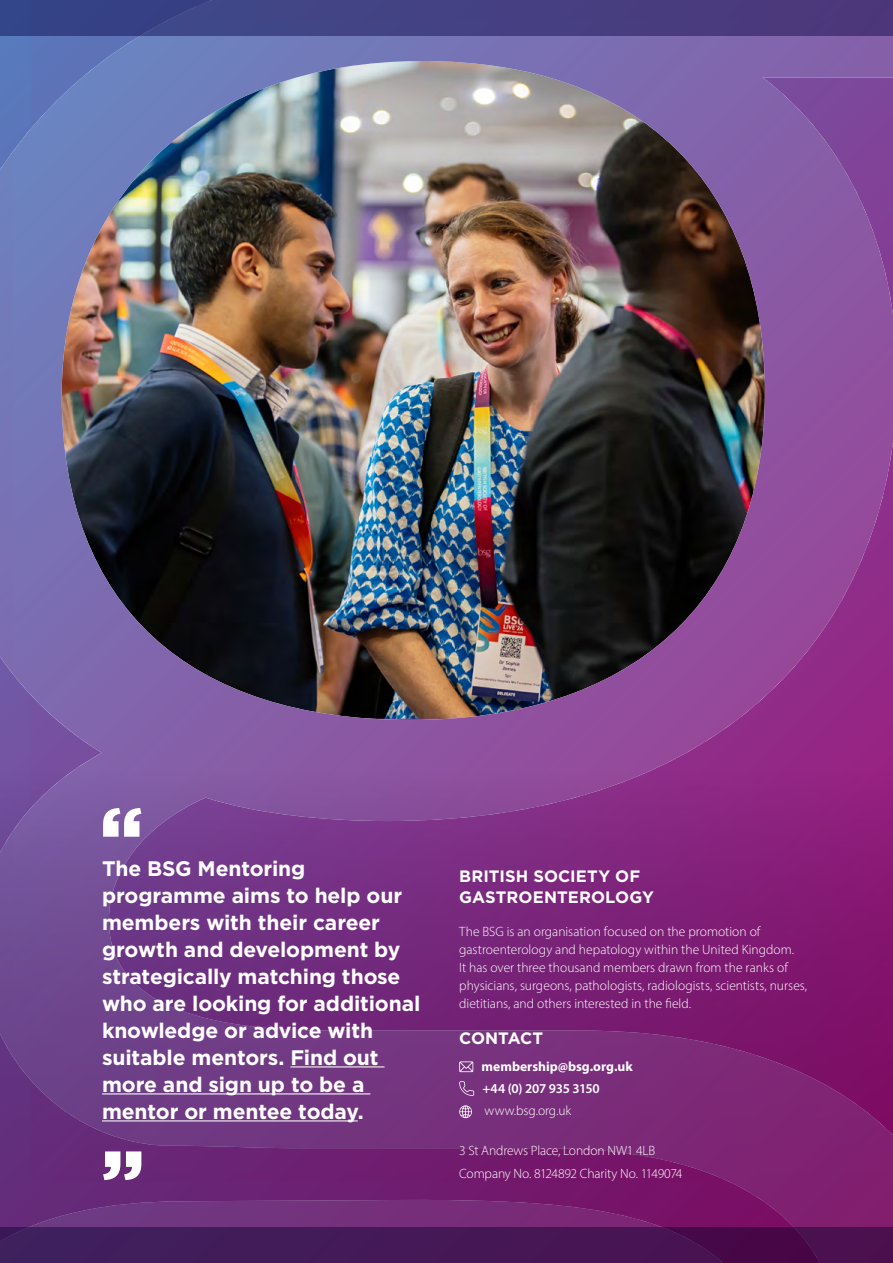
<style>
.page{position:relative;width:893px;height:1263px;background:#fff}
.page>*{position:absolute;margin:0;border:0;box-sizing:border-box;transform-origin:0 0}
.BSG_Callout{font:700 21px/27px "Gotham";letter-spacing:-.005em;color:#fff}
.BSG_Crosshead{font:700 16.5px/21px "Gotham";letter-spacing:.005em;color:#fff}
.BSG_Body{font:300 13.5px/18px "Myriad Pro";color:#fff}
.BSG_Body-2{font:700 13.5px "Myriad Pro";color:#fff}
.BSG_Body-3{font:600 13.5px "Myriad Pro";letter-spacing:-.025em;color:#fff}
</style>
<div class="page">
<img style="left:14px;top:36px;width:879px;height:736px">
<div style="left:0;top:0;width:893px;height:36px;background:linear-gradient(to right,#364789,#4f397b)"></div>
<svg style="left:0;top:772px;width:893px;height:491px;background:#742c7b"></svg>
<hr style="left:290px;top:1066px;width:95px;height:1px;background:#fff">
<hr style="left:102px;top:1093px;width:268px;height:1px;background:#fff">
<hr style="left:102px;top:1120px;width:256px;height:1px;background:#fff">
<svg style="left:103px;top:808px;width:38px;height:29px"></svg>
<svg style="left:103px;top:1151px;width:38px;height:29px"></svg>
<svg style="left:459px;top:1061px;width:14px;height:11px"></svg>
<svg style="left:459px;top:1081px;width:15px;height:15px"></svg>
<svg style="left:459px;top:1105px;width:13px;height:13px"></svg>
<p class="BSG_Callout" style="left:102px;top:855px;width:320px">The BSG Mentoring programme aims to help our members with their career growth and development by strategically matching those who are looking for additional knowledge or advice with suitable mentors. Find out more and sign up to be a mentor or mentee today.</p>
<p class="BSG_Crosshead" style="left:459px;top:866px;width:196px">BRITISH SOCIETY OF<br>GASTROENTEROLOGY</p>
<p class="BSG_Body" style="left:459px;top:922px;width:350px">The BSG is an organisation focused on the promotion of gastroenterology and hepatology within the United Kingdom.<br>It has over three thousand members drawn from the ranks of physicians, surgeons, pathologists, radiologists, scientists, nurses, dietitians, and others interested in the field.</p>
<p class="BSG_Crosshead" style="left:459px;top:1028px;width:86px">CONTACT</p>
<p class="BSG_Body-2" style="left:482px;top:1057px;width:153px">membership@bsg.org.uk</p>
<p class="BSG_Body-3" style="left:482px;top:1080px;width:119px">+44 (0) 207 935 3150</p>
<p class="BSG_Body" style="left:485px;top:1101px;width:88px">www.bsg.org.uk</p>
<p class="BSG_Body" style="left:459px;top:1142px;width:197px">3 St Andrews Place, London NW1 4LB</p>
<p class="BSG_Body" style="left:459px;top:1164px;width:225px">Company No. 8124892 Charity No. 1149074</p>
</div>
